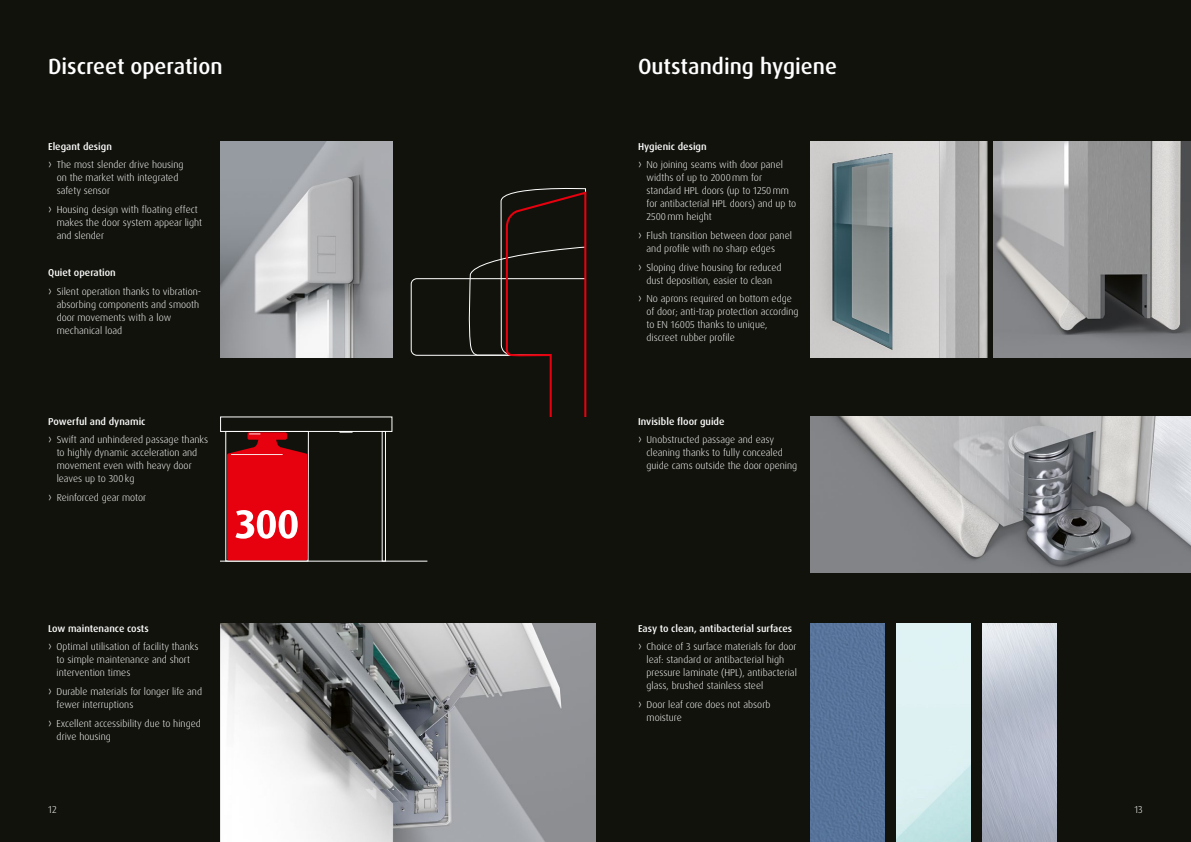
<style>
.page{position:relative;width:1191px;height:842px;background:#12120d}
.page>*{position:absolute;margin:0;border:0;box-sizing:border-box;transform-origin:0 0}
.t1{font:500 22px "Dax Pro";color:#fff}
.t2{font:300 10px/13px "Dax Pro";color:#fff}
.t3{font:500 10px/18.7px "Dax Pro";color:#fff}
.s1{font-weight:500}
.s2{font-size:13px}
.s3{font-weight:300;font-size:13px}
.s4{font-weight:300}
</style>
<div class="page">
<img style="left:220px;top:142px;width:172px;height:215px">
<img style="left:220px;top:624px;width:375px;height:218px">
<img style="left:993px;top:142px;width:198px;height:215px">
<img style="left:810px;top:142px;width:177px;height:215px">
<img style="left:810px;top:417px;width:381px;height:156px">
<img style="left:982px;top:624px;width:74px;height:218px">
<img style="left:896px;top:624px;width:74px;height:218px">
<div style="left:810px;top:624px;width:74px;height:218px;background:#57739b"></div>
<div style="left:382px;top:431px;width:4px;height:130px;border:1px solid #fff"></div>
<hr style="left:220px;top:561px;width:207px;height:1px;background:#fff">
<svg style="left:340px;top:431px;width:12px;height:1px"></svg>
<svg style="left:225px;top:431px;width:84px;height:130px"></svg>
<svg style="left:411px;top:188px;width:176px;height:229px"></svg>
<h1 class="t1" style="left:48px;top:52px;width:176px">Discreet operation</h1>
<h1 class="t1" style="left:638px;top:52px;width:200px">Outstanding hygiene</h1>
<p class="t2" style="left:48px;top:137px;width:137px;line-height:18.7px"><span class="s1">Elegant design<br></span><span class="s2">›</span> The most slender drive housing</p>
<p class="t2" style="left:57px;top:171px;width:123px">on the market with integrated safety sensor</p>
<p class="t2" style="left:57px;top:203px;width:147px;text-indent:-9px"><span class="s2">›</span> Housing design with floating effect makes the door system appear light and slender</p>
<p class="t2" style="left:48px;top:263px;width:155px;line-height:18.7px"><span class="s1">Quiet operation<br></span><span class="s2">›</span> Silent operation thanks to vibration-</p>
<p class="t2" style="left:57px;top:298px;width:144px">absorbing components and smooth door movements with a low mechanical load</p>
<p class="t2" style="left:48px;top:412px;width:161px;line-height:18.7px"><span class="s1">Powerful and dynamic<br></span><span class="s2">›</span> Swift and unhindered passage thanks</p>
<p class="t2" style="left:57px;top:446px;width:142px">to highly dynamic acceleration and movement even with heavy door leaves up to 300kg</p>
<p class="t2" style="left:48px;top:491px;width:100px"><span class="s2">›</span> Reinforced gear motor</p>
<p class="t2" style="left:48px;top:619px;width:152px;line-height:18.7px"><span class="s1">Low maintenance costs<br></span><span class="s2">›</span> Optimal utilisation of facility thanks</p>
<p class="t2" style="left:57px;top:653px;width:135px">to simple maintenance and short intervention times</p>
<p class="t2" style="left:57px;top:685px;width:147px;text-indent:-9px"><span class="s2">›</span> Durable materials for longer life and fewer interruptions</p>
<p class="t2" style="left:57px;top:717px;width:146px;text-indent:-9px"><span class="s2">›</span> Excellent accessibility due to hinged drive housing</p>
<p class="t2" style="left:638px;top:137px;width:146px;line-height:18.7px"><span class="s1">Hygienic design<br></span><span class="s2">›</span> No joining seams with door panel</p>
<p class="t2" style="left:646px;top:171px;width:151px">widths of up to 2000mm for standard HPL doors (up to 1250mm for antibacterial HPL doors) and up to<br>2500mm height</p>
<p class="t2" style="left:646px;top:229px;width:147px;text-indent:-9px"><span class="s2">›</span> Flush transition between door panel and profile with no sharp edges</p>
<p class="t2" style="left:638px;top:261px;width:145px;text-align:center"><span class="s2">›</span> Sloping drive housing for reduced dust deposition, easier to clean</p>
<p class="t2" style="left:646px;top:292px;width:154px;text-indent:-9px"><span class="s2">›</span> No aprons required on bottom edge of door; anti-trap protection according to EN 16005 thanks to unique, discreet rubber profile</p>
<p class="t2" style="left:638px;top:412px;width:138px;line-height:18.7px"><span class="s1">Invisible floor guide<br></span><span class="s2">›</span> Unobstructed passage and easy</p>
<p class="t2" style="left:646px;top:446px;width:152px">cleaning thanks to fully concealed guide cams outside the door opening</p>
<p class="t3" style="left:638px;top:619px;width:160px">Easy to clean, antibacterial surfaces <span class="s3">›</span> <span class="s4">Choice of 3 surface materials for door</span></p>
<p class="t2" style="left:646px;top:653px;width:152px">leaf: standard or antibacterial high pressure laminate (HPL), antibacterial glass, brushed stainless steel</p>
<p class="t2" style="left:646px;top:698px;width:125px;text-indent:-9px"><span class="s2">›</span> Door leaf core does not absorb moisture</p>
<p class="t2" style="left:48px;top:803px;width:10px">12</p>
<p class="t2" style="left:1134px;top:803px;width:10px">13</p>
</div>
